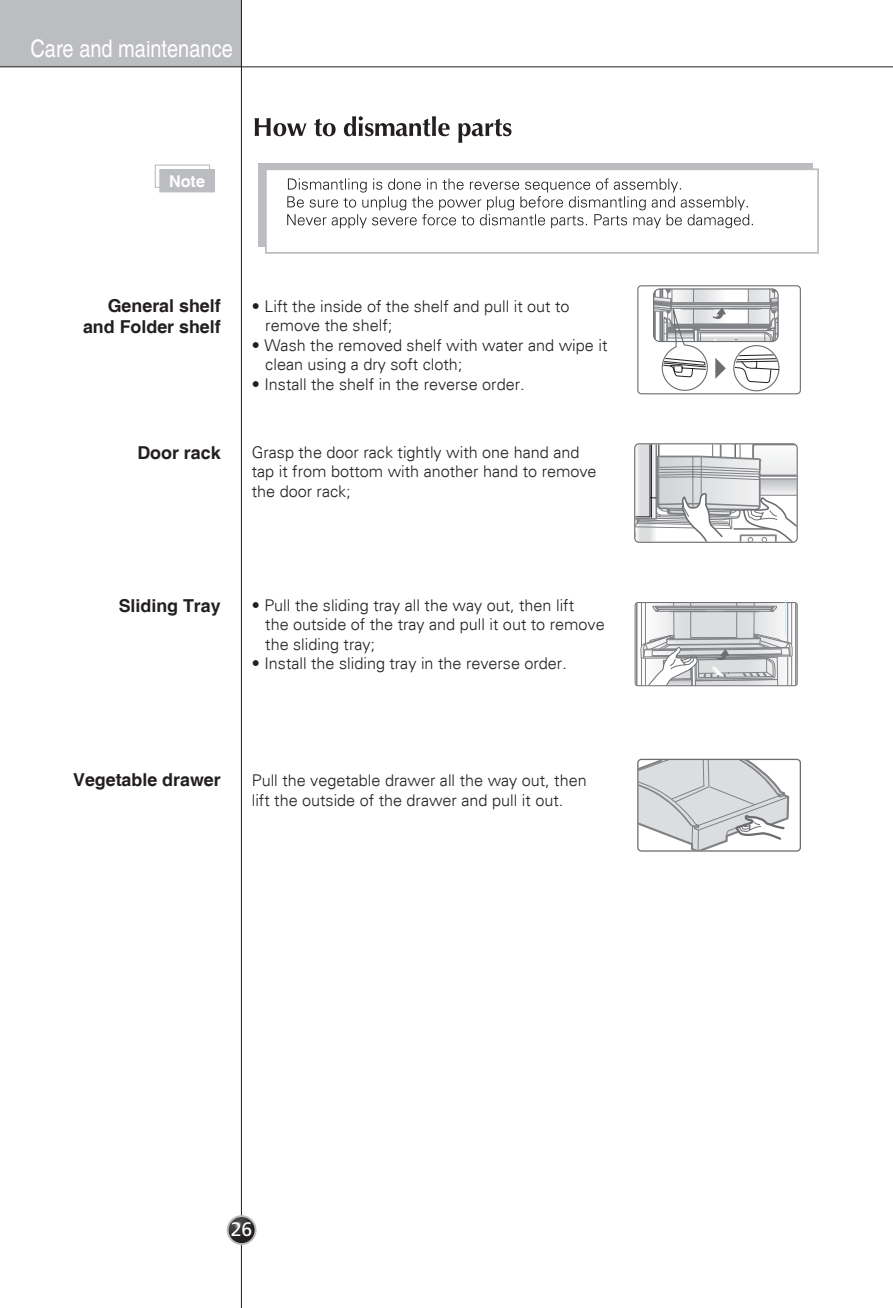
<style>
.page{position:relative;width:893px;height:1308px;background:#fff}
.page>*{position:absolute;margin:0;border:0;box-sizing:border-box;transform-origin:0 0}
.t1{font:500 24.3px "Helvetica";color:#fff;scale:.82 1}
.t2{font:19.35px "Frutiger";color:#fff}
.t3{font:700 17.78px/21.4px "Helvetica";color:#231f20;text-align:right}
.t4{font:300 16.2px/19.3px "Univers";color:#231f20}
.t5{font:700 16.2px "Helvetica";color:#fff}
</style>
<div class="page">
<div style="left:0;top:0;width:241px;height:67px;background:#bcbdc0"></div>
<hr style="left:0;top:66px;width:893px;height:1px;background:#231f20">
<hr style="left:241px;top:0;width:1px;height:1307px;background:#231f20">
<svg style="left:227px;top:1215px;width:30px;height:30px"></svg>
<img style="left:229px;top:1217px;width:26px;height:26px;border-radius:13px">
<svg style="left:255px;top:118px;width:52px;height:18px"></svg>
<svg style="left:314px;top:119px;width:22px;height:17px"></svg>
<svg style="left:344px;top:116px;width:106px;height:20px"></svg>
<svg style="left:458px;top:119px;width:53px;height:24px"></svg>
<div style="left:653px;top:288px;width:126px;height:54px;border:1px solid #6c6d70;border-radius:6px"></div>
<hr style="left:720px;top:556px;width:77px;height:1px;background:#808285">
<svg style="left:636px;top:445px;width:160px;height:96px"></svg>
<div style="left:634px;top:443px;width:164px;height:100px;border:1px solid #6c6d70;border-radius:4px"></div>
<svg style="left:654px;top:289px;width:125px;height:103px"></svg>
<svg style="left:639px;top:760px;width:151px;height:89px"></svg>
<div style="left:637px;top:758px;width:164px;height:93px;border:1px solid #6c6d70;border-radius:4px"></div>
<div style="left:637px;top:285px;width:164px;height:109px;border:1px solid #6c6d70;border-radius:4px"></div>
<div style="left:635px;top:602px;width:163px;height:84px;border:1px solid #6c6d70;border-radius:3px"></div>
<svg style="left:635px;top:603px;width:162px;height:82px"></svg>
<div style="left:155px;top:164px;width:55px;height:24px;border:1px solid #bcbdc0"></div>
<div style="left:160px;top:170px;width:54px;height:22px;background:#bcbdc0"></div>
<div style="left:159px;top:169px;width:56px;height:23px;border:1px solid #bcbdc0"></div>
<div style="left:258px;top:163px;width:555px;height:84px;background:#bcbdc0"></div>
<div style="left:265px;top:169px;width:550px;height:84px;background:#fff"></div>
<div style="left:265px;top:168px;width:554px;height:86px;border:2px solid #bcbdc0"></div>
<svg style="left:287px;top:178px;width:466px;height:50px"></svg>
<hr style="left:786px;top:600px;width:1px;height:34px;background:#c6eafa">
<h1 class="t1" style="left:30px;top:34px;width:248px">Care and maintenance</h1>
<p class="t5" style="left:169px;top:171px;width:37px">Note</p>
<p class="t3" style="left:83px;top:296px;width:139px">General shelf and Folder shelf</p>
<p class="t3" style="left:137px;top:443px;width:85px">Door rack</p>
<p class="t4" style="left:265px;top:296px;width:306px;text-indent:-14px">• Lift the inside of the shelf and pull it out to remove the shelf;</p>
<p class="t4" style="left:265px;top:335px;width:344px;text-indent:-14px">• Wash the removed shelf with water and wipe it clean using a dry soft cloth;</p>
<p class="t4" style="left:252px;top:374px;width:274px">• Install the shelf in the reverse order.</p>
<p class="t4" style="left:252px;top:442px;width:346px">Grasp the door rack tightly with one hand and tap it from bottom with another hand to remove the door rack;</p>
<p class="t3" style="left:119px;top:596px;width:104px">Sliding Tray</p>
<p class="t4" style="left:265px;top:595px;width:341px;text-indent:-14px">• Pull the sliding tray all the way out, then lift<br>the outside of the tray and pull it out to remove the sliding tray;</p>
<p class="t4" style="left:252px;top:653px;width:317px">• Install the sliding tray in the reverse order.</p>
<p class="t3" style="left:73px;top:770px;width:149px">Vegetable drawer</p>
<p class="t4" style="left:252px;top:770px;width:336px">Pull the vegetable drawer all the way out, then lift the outside of the drawer and pull it out.</p>
<p class="t2" style="left:231px;top:1217px;width:23px">26</p>
</div>
